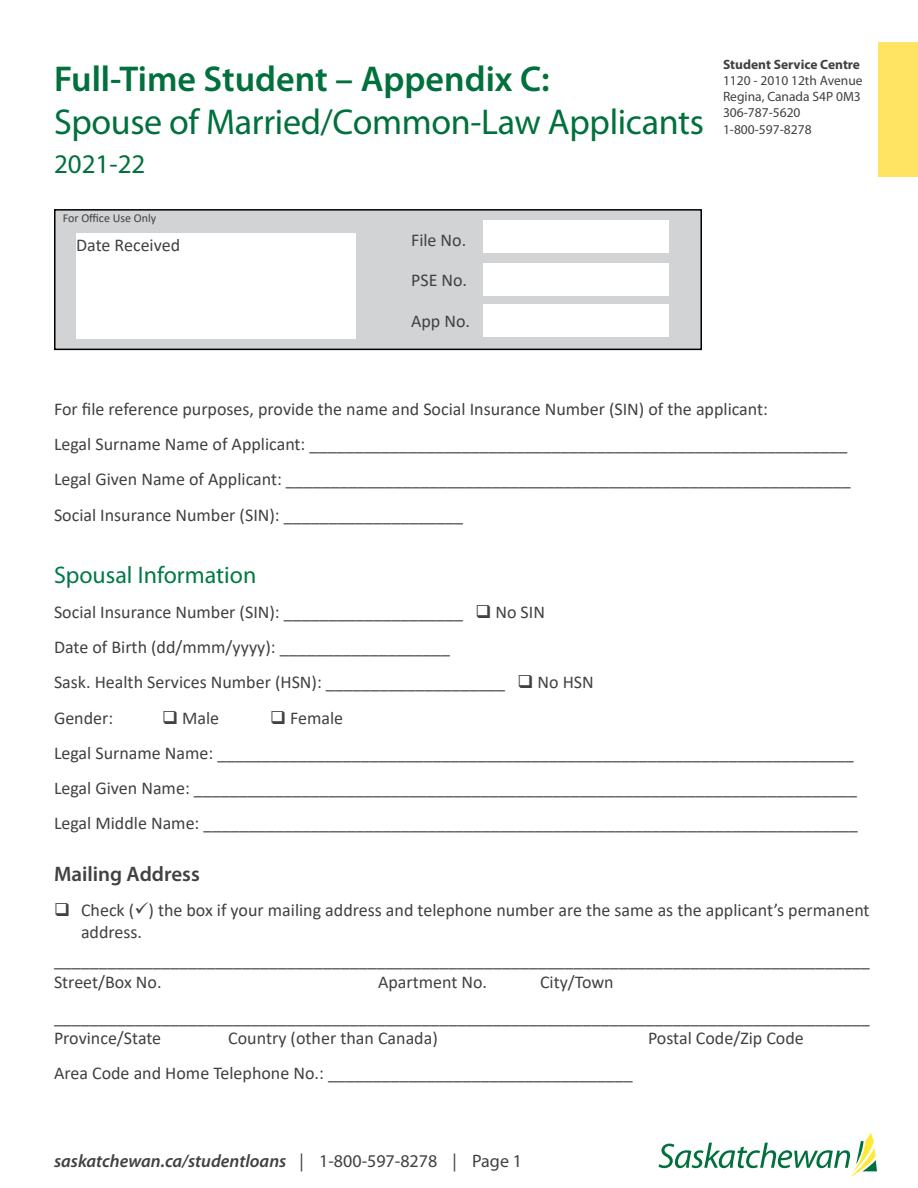
<style>
.page{position:relative;width:918px;height:1188px;background:#fff}
.page>*{position:absolute;margin:0;border:0;box-sizing:border-box;transform-origin:0 0}
.t1{font:36px "Myriad Pro";letter-spacing:-.01em;color:#00703c}
.t2{font:600 36px "Myriad Pro";color:#00703c}
.t3{font:27px "Myriad Pro";color:#00703c}
.t4{font:24px "Myriad Pro";color:#007948}
.t5{font:600 21px "Myriad Pro";color:#414042}
.t6{font:18px/35.1px "Calibri";color:#414042}
.t7{font:italic 600 18px "Myriad Pro";color:#414042}
.t8{font:13.5px/16.2px "Myriad Pro";color:#414042}
.t9{font:700 13.5px "Myriad Pro";color:#414042}
.t10{font:12px "Calibri";color:#414042}
.s1{font-weight:400;font-style:normal}
</style>
<div class="page">
<div style="left:878px;top:42px;width:40px;height:135px;background:#ffe363"></div>
<div style="left:55px;top:210px;width:646px;height:139px;background:#d1d3d4"></div>
<div style="left:54px;top:209px;width:648px;height:141px;border:2px solid #000"></div>
<div style="left:483px;top:220px;width:186px;height:33px;background:#fff"></div>
<div style="left:76px;top:233px;width:279px;height:106px;background:#fff"></div>
<div style="left:483px;top:263px;width:186px;height:33px;background:#fff"></div>
<div style="left:483px;top:304px;width:186px;height:33px;background:#fff"></div>
<svg style="left:658px;top:1133px;width:219px;height:43px"></svg>
<h1 class="t2" style="left:54px;top:56px;width:497px">Full-Time Student – Appendix C:</h1>
<h1 class="t1" style="left:54px;top:100px;width:652px">Spouse of Married/Common-Law Applicants</h1>
<h2 class="t3" style="left:54px;top:148px;width:93px">2021-22</h2>
<p class="t10" style="left:63px;top:210px;width:95px">For Office Use Only</p>
<p class="t6" style="left:76px;top:227px;width:105px">Date Received</p>
<p class="t6" style="left:411px;top:222px;width:57px">File No.</p>
<p class="t6" style="left:411px;top:262px;width:58px">PSE No.</p>
<p class="t6" style="left:411px;top:303px;width:61px">App No.</p>
<p class="t9" style="left:723px;top:56px;width:139px">Student Service Centre</p>
<p class="t8" style="left:723px;top:72px;width:141px">1120 - 2010 12th Avenue<br>Regina, Canada S4P 0M3<br>306-787-5620<br>1-800-597-8278</p>
<p class="t6" style="left:54px;top:391px;width:798px">For file reference purposes, provide the name and Social Insurance Number (SIN) of the applicant:<br>Legal Surname Name of Applicant: ____________________________________________________________ Legal Given Name of Applicant: _______________________________________________________________ Social Insurance Number (SIN): ____________________</p>
<h3 class="t4" style="left:54px;top:560px;width:204px">Spousal Information</h3>
<p class="t6" style="left:54px;top:594px;width:541px">Social Insurance Number (SIN): ____________________ ❑ No SIN<br>Date of Birth (dd/mmm/yyyy): ___________________<br>Sask. Health Services Number (HSN): ____________________ ❑ No HSN Gender:</p>
<p class="t6" style="left:54px;top:700px;width:805px;text-indent:216px">❑ Female<br>Legal Surname Name: _______________________________________________________________________ Legal Given Name: __________________________________________________________________________ Legal Middle Name: _________________________________________________________________________</p>
<p class="t5" style="left:54px;top:861px;width:147px">Mailing Address</p>
<p class="t6" style="left:81px;top:899px;width:790px;line-height:21.6px">Check (✓) the box if your mailing address and telephone number are the same as the applicant’s permanent address.</p>
<p class="t6" style="left:54px;top:949px;width:817px;line-height:21.6px">___________________________________________________________________________________________<br>Street/Box No.</p>
<p class="t6" style="left:162px;top:700px;width:59px">❑ Male</p>
<p class="t6" style="left:54px;top:964px;width:817px;text-indent:486px">City/Town ___________________________________________________________________________________________</p>
<p class="t6" style="left:54px;top:1020px;width:109px">Province/State</p>
<p class="t6" style="left:228px;top:1020px;width:211px">Country (other than Canada)</p>
<p class="t6" style="left:648px;top:1020px;width:157px">Postal Code/Zip Code</p>
<p class="t6" style="left:54px;top:1055px;width:580px">Area Code and Home Telephone No.: __________________________________</p>
<p class="t6" style="left:378px;top:964px;width:111px">Apartment No.</p>
<p class="t7" style="left:54px;top:1149px;width:470px">saskatchewan.ca/studentloans <span class="s1">| 1-800-597-8278 | Page 1</span></p>
</div>
